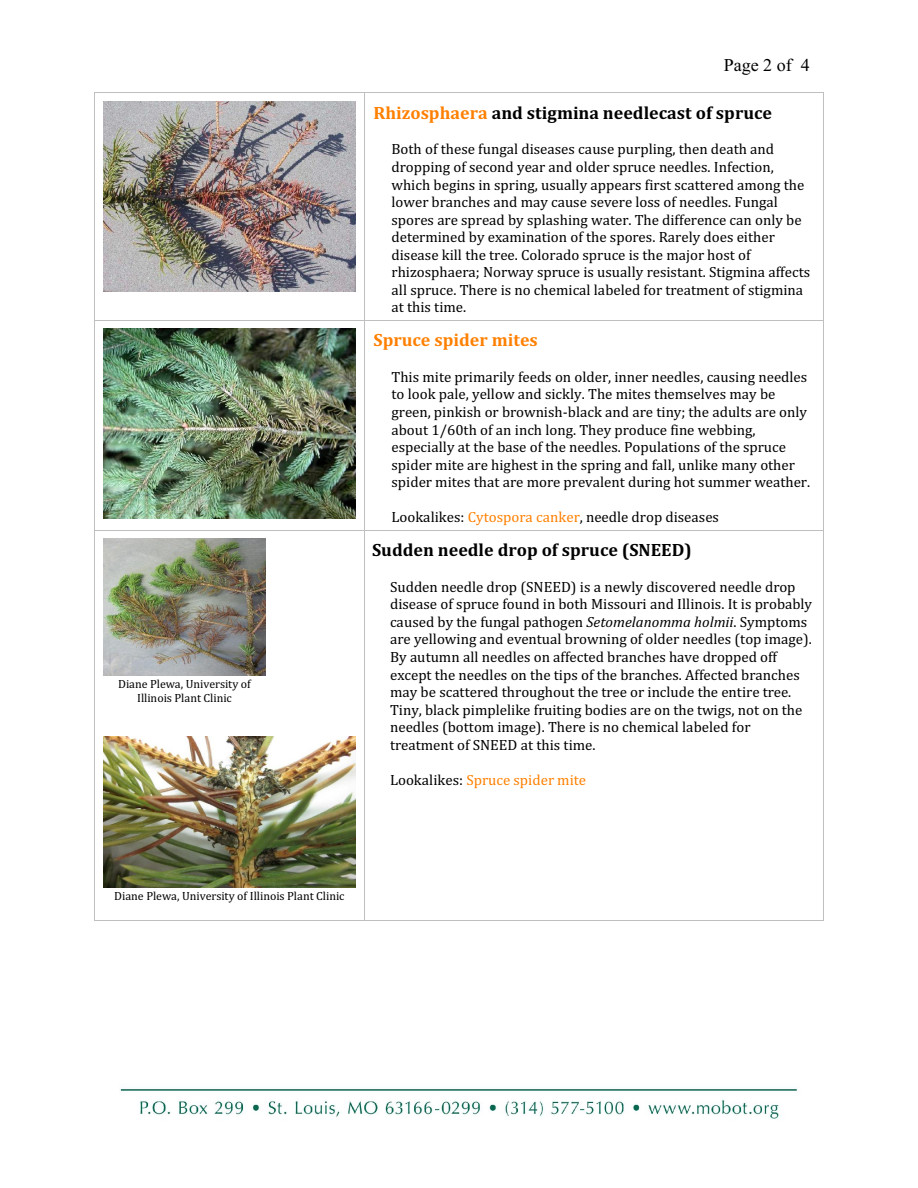
<style>
.page{position:relative;width:918px;height:1188px;background:#fff}
.page>*{position:absolute;margin:0;border:0;box-sizing:border-box;transform-origin:0 0}
.t1{font:700 18px "Cambria";color:#000}
.t2{font:700 18px "Cambria";color:#ff8000}
.t3{font:18px "Times New Roman";color:#000}
.t4{font:15px/17.5px "Cambria";color:#000}
.t5{font:15px "Cambria";color:#ff8000}
.t6{font:12px/14.1px "Cambria";color:#000;text-align:center}
.s1{color:#ff8000}
.s2{font-style:italic}
.s3{color:#000}
</style>
<div class="page">
<hr style="left:94px;top:93px;width:1px;height:227px;background:#bfbfbf">
<hr style="left:94px;top:93px;width:270px;height:1px;background:#bfbfbf">
<hr style="left:823px;top:93px;width:1px;height:227px;background:#bfbfbf">
<hr style="left:364px;top:93px;width:459px;height:1px;background:#bfbfbf">
<hr style="left:364px;top:93px;width:1px;height:227px;background:#bfbfbf">
<hr style="left:94px;top:320px;width:1px;height:210px;background:#bfbfbf">
<hr style="left:95px;top:320px;width:269px;height:1px;background:#bfbfbf">
<hr style="left:823px;top:320px;width:1px;height:210px;background:#bfbfbf">
<hr style="left:364px;top:320px;width:1px;height:210px;background:#bfbfbf">
<hr style="left:364px;top:320px;width:459px;height:1px;background:#bfbfbf">
<hr style="left:94px;top:530px;width:1px;height:391px;background:#bfbfbf">
<hr style="left:94px;top:921px;width:270px;height:1px;background:#bfbfbf">
<hr style="left:95px;top:530px;width:269px;height:1px;background:#bfbfbf">
<hr style="left:823px;top:530px;width:1px;height:391px;background:#bfbfbf">
<hr style="left:364px;top:921px;width:459px;height:1px;background:#bfbfbf">
<hr style="left:364px;top:530px;width:1px;height:391px;background:#bfbfbf">
<hr style="left:364px;top:530px;width:459px;height:1px;background:#bfbfbf">
<img style="left:103px;top:102px;width:253px;height:189px">
<img style="left:103px;top:329px;width:253px;height:189px">
<img style="left:104px;top:539px;width:162px;height:137px">
<img style="left:104px;top:736px;width:251px;height:151px">
<img style="left:120px;top:1088px;width:678px;height:31px">
<p class="t6" style="left:118px;top:678px;width:134px">Diane Plewa, University of<br>Illinois Plant Clinic</p>
<p class="t3" style="left:724px;top:58px;width:87px">Page 2 of 4</p>
<p class="t1" style="left:374px;top:105px;width:400px"><span class="s1">Rhizosphaera</span> and stigmina needlecast of spruce</p>
<p class="t4" style="left:392px;top:141px;width:420px">Both of these fungal diseases cause purpling, then death and dropping of second year and older spruce needles. Infection, which begins in spring, usually appears first scattered among the lower branches and may cause severe loss of needles. Fungal spores are spread by splashing water. The difference can only be determined by examination of the spores. Rarely does either disease kill the tree. Colorado spruce is the major host of rhizosphaera; Norway spruce is usually resistant. Stigmina affects all spruce. There is no chemical labeled for treatment of stigmina at this time.</p>
<p class="t2" style="left:374px;top:332px;width:166px">Spruce spider mites</p>
<p class="t4" style="left:392px;top:369px;width:420px">This mite primarily feeds on older, inner needles, causing needles to look pale, yellow and sickly. The mites themselves may be green, pinkish or brownish-black and are tiny; the adults are only about 1/60th of an inch long. They produce fine webbing, especially at the base of the needles. Populations of the spruce spider mite are highest in the spring and fall, unlike many other spider mites that are more prevalent during hot summer weather.</p>
<p class="t4" style="left:392px;top:509px;width:329px">Lookalikes: <span class="s1">Cytospora canker</span>, needle drop diseases</p>
<p class="t1" style="left:372px;top:542px;width:321px">Sudden needle drop of spruce (SNEED)</p>
<p class="t4" style="left:390px;top:579px;width:424px">Sudden needle drop (SNEED) is a newly discovered needle drop disease of spruce found in both Missouri and Illinois. It is probably caused by the fungal pathogen <span class="s2">Setomelanomma holmii</span>. Symptoms are yellowing and eventual browning of older needles (top image).<br>By autumn all needles on affected branches have dropped off except the needles on the tips of the branches. Affected branches may be scattered throughout the tree or include the entire tree.<br>Tiny, black pimplelike fruiting bodies are on the twigs, not on the needles (bottom image). There is no chemical labeled for treatment of SNEED at this time.</p>
<p class="t5" style="left:390px;top:773px;width:198px"><span class="s3">Lookalikes:</span> Spruce spider mite</p>
<p class="t6" style="left:114px;top:890px;width:232px">Diane Plewa, University of Illinois Plant Clinic</p>
</div>
